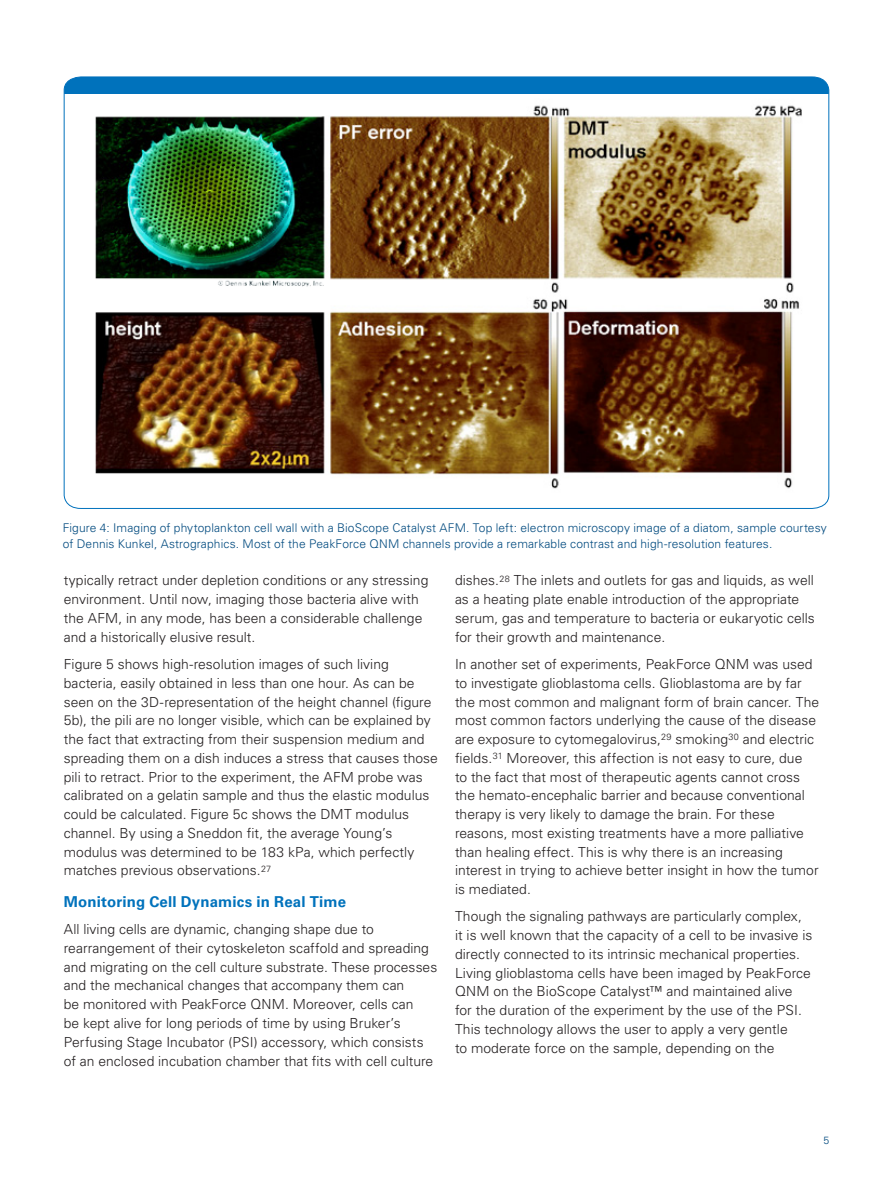
<style>
.page{position:relative;width:893px;height:1187px;background:#fff}
.page>*{position:absolute;margin:0;border:0;box-sizing:border-box;transform-origin:0 0}
.application_body{font:700 15px "Univers LT Std";letter-spacing:.01em;color:#0072bc}
.application_body-2{font:300 13.8px/18.8px "Univers LT Std";color:#231f20}
.application_legend{font:300 12px/15.8px "Univers LT Std";letter-spacing:.01em;color:#004a7f}
.application_legend-2{font:300 10.5px "Univers LT Std";color:#004a7f}
</style>
<div class="page">
<svg style="left:63px;top:76px;width:767px;height:433px"></svg>
<img style="left:77px;top:99px;width:738px;height:400px">
<p class="application_legend" style="left:63px;top:520px;width:766px">Figure 4: Imaging of phytoplankton cell wall with a BioScope Catalyst AFM. Top left: electron microscopy image of a diatom, sample courtesy of Dennis Kunkel, Astrographics. Most of the PeakForce QNM channels provide a remarkable contrast and high-resolution features.</p>
<p class="application_body-2" style="left:64px;top:571px;width:366px">typically retract under depletion conditions or any stressing environment. Until now, imaging those bacteria alive with the AFM, in any mode, has been a considerable challenge and a historically elusive result.</p>
<p class="application_body-2" style="left:64px;top:654px;width:376px">Figure 5 shows high-resolution images of such living bacteria, easily obtained in less than one hour. As can be seen on the 3D-representation of the height channel (figure 5b), the pili are no longer visible, which can be explained by the fact that extracting from their suspension medium and spreading them on a dish induces a stress that causes those pili to retract. Prior to the experiment, the AFM probe was calibrated on a gelatin sample and thus the elastic modulus could be calculated. Figure 5c shows the DMT modulus channel. By using a Sneddon fit, the average Young’s modulus was determined to be 183 kPa, which perfectly matches previous observations.<sup>27</sup></p>
<p class="application_body" style="left:64px;top:892px;width:284px">Monitoring Cell Dynamics in Real Time</p>
<p class="application_body-2" style="left:64px;top:919px;width:375px">All living cells are dynamic, changing shape due to rearrangement of their cytoskeleton scaffold and spreading and migrating on the cell culture substrate. These processes and the mechanical changes that accompany them can<br>be monitored with PeakForce QNM. Moreover, cells can<br>be kept alive for long periods of time by using Bruker’s Perfusing Stage Incubator (PSI) accessory, which consists of an enclosed incubation chamber that fits with cell culture</p>
<p class="application_body-2" style="left:455px;top:571px;width:361px">dishes.<sup>28</sup> The inlets and outlets for gas and liquids, as well as a heating plate enable introduction of the appropriate serum, gas and temperature to bacteria or eukaryotic cells for their growth and maintenance.</p>
<p class="application_body-2" style="left:455px;top:654px;width:366px">In another set of experiments, PeakForce QNM was used to investigate glioblastoma cells. Glioblastoma are by far the most common and malignant form of brain cancer. The most common factors underlying the cause of the disease are exposure to cytomegalovirus,<sup>29</sup> smoking<sup>30</sup> and electric fields.<sup>31</sup> Moreover, this affection is not easy to cure, due<br>to the fact that most of therapeutic agents cannot cross the hemato-encephalic barrier and because conventional therapy is very likely to damage the brain. For these reasons, most existing treatments have a more palliative than healing effect. This is why there is an increasing interest in trying to achieve better insight in how the tumor is mediated.</p>
<p class="application_body-2" style="left:455px;top:907px;width:359px">Though the signaling pathways are particularly complex, it is well known that the capacity of a cell to be invasive is directly connected to its intrinsic mechanical properties.<br>Living glioblastoma cells have been imaged by PeakForce QNM on the BioScope Catalyst™ and maintained alive for the duration of the experiment by the use of the PSI.<br>This technology allows the user to apply a very gentle<br>to moderate force on the sample, depending on the</p>
<p class="application_legend-2" style="left:824px;top:1133px;width:7px">5</p>
</div>
